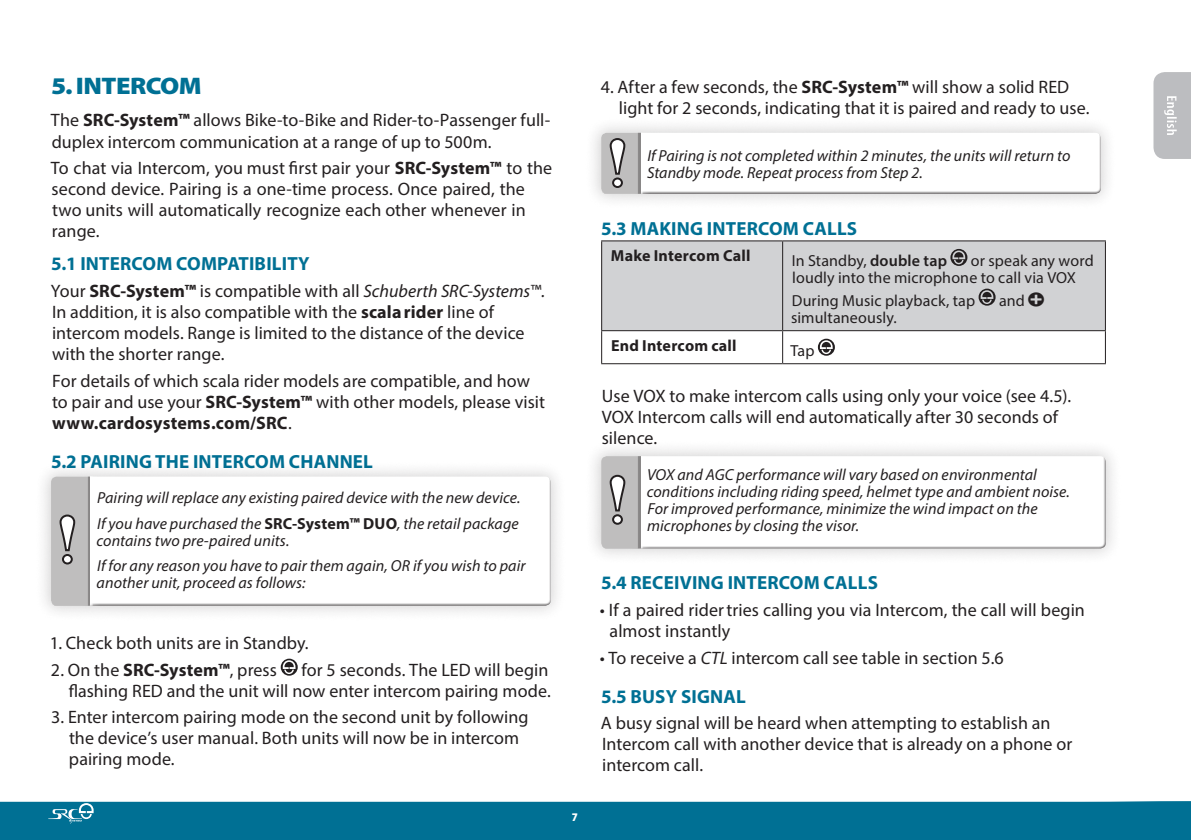
<style>
.page{position:relative;width:1191px;height:840px;background:#fff}
.page>*{position:absolute;margin:0;border:0;box-sizing:border-box;transform-origin:0 0}
.MAIN_HEADERS{font:900 24px "Myriad Pro";letter-spacing:-.02em;color:#007094;scale:1.1 1}
.Subheads{font:700 19px "Myriad Pro";letter-spacing:.01em;color:#007094}
.PRIMARY_Body_Text{font:18px/21px "Myriad Pro";letter-spacing:.005em;color:#231f20}
.NOTE_indented{font:italic 16px/17px "Myriad Pro";letter-spacing:.005em;color:#231f20}
.TABLE_Text{font:16px/17px "Myriad Pro";letter-spacing:.005em;color:#231f20}
.TABLE_Text-2{font:700 16px "Myriad Pro";letter-spacing:.015em;color:#231f20}
.t1{font:900 condensed 11.6px "Myriad Pro";color:#fff;scale:1.15 1}
.s1{font-weight:700}
.s2{font-style:italic}
.s3{font-weight:700;font-style:normal}
.s4{font-weight:600}
.s5{font-family:"Plus Circle"}
</style>
<div class="page">
<svg style="left:1153px;top:72px;width:38px;height:87px;background:#c1c2c4"></svg>
<div style="left:0;top:801px;width:1191px;height:38px;background:#007094"></div>
<svg style="left:48px;top:802px;width:46px;height:21px"></svg>
<div style="left:35px;top:459px;width:532px;height:163px;background:#231f20;opacity:.2"></div>
<div style="left:49px;top:476px;width:502px;height:130px;background:#fff"></div>
<div style="left:51px;top:476px;width:42px;height:129px;background:#231f20;opacity:.33"></div>
<svg style="left:58px;top:513px;width:18px;height:52px"></svg>
<svg style="left:281px;top:658px;width:17px;height:17px"></svg>
<div style="left:584px;top:116px;width:533px;height:94px;background:#231f20;opacity:.2"></div>
<div style="left:599px;top:130px;width:502px;height:62px;background:#e9e9e9"></div>
<div style="left:599px;top:133px;width:502px;height:61px;background:#fff"></div>
<div style="left:601px;top:133px;width:42px;height:61px;background:#231f20;opacity:.33"></div>
<svg style="left:608px;top:137px;width:18px;height:52px"></svg>
<div style="left:602px;top:241px;width:503px;height:89px;background:#d1d2d4"></div>
<hr style="left:601px;top:240px;width:181px;height:1px;background:#231f20">
<hr style="left:601px;top:241px;width:1px;height:89px;background:#231f20">
<hr style="left:782px;top:240px;width:324px;height:1px;background:#231f20">
<hr style="left:782px;top:241px;width:1px;height:89px;background:#231f20">
<hr style="left:1105px;top:241px;width:1px;height:89px;background:#231f20">
<hr style="left:601px;top:330px;width:181px;height:1px;background:#231f20">
<hr style="left:601px;top:331px;width:1px;height:32px;background:#231f20">
<hr style="left:782px;top:330px;width:324px;height:1px;background:#231f20">
<hr style="left:782px;top:331px;width:1px;height:32px;background:#231f20">
<hr style="left:1105px;top:331px;width:1px;height:32px;background:#231f20">
<hr style="left:601px;top:363px;width:181px;height:1px;background:#231f20">
<hr style="left:782px;top:363px;width:324px;height:1px;background:#231f20">
<svg style="left:950px;top:249px;width:17px;height:17px"></svg>
<svg style="left:978px;top:288px;width:17px;height:17px"></svg>
<svg style="left:818px;top:338px;width:17px;height:17px"></svg>
<div style="left:584px;top:439px;width:538px;height:125px;background:#231f20;opacity:.2"></div>
<div style="left:599px;top:453px;width:508px;height:94px;background:#e7e7e7"></div>
<div style="left:599px;top:456px;width:508px;height:93px;background:#fff"></div>
<div style="left:601px;top:456px;width:42px;height:92px;background:#231f20;opacity:.33"></div>
<svg style="left:608px;top:473px;width:18px;height:53px"></svg>
<p class="MAIN_HEADERS" style="left:51px;top:70px;width:139px">5. INTERCOM</p>
<p class="PRIMARY_Body_Text" style="left:51px;top:110px;width:501px">The <span class="s1">SRC-System™</span> allows Bike-to-Bike and Rider-to-Passenger full&shy;duplex intercom communication at a range of up to 500m.</p>
<p class="PRIMARY_Body_Text" style="left:51px;top:157px;width:503px">To chat via Intercom, you must first pair your <span class="s1">SRC-System™</span> to the second device. Pairing is a one-time process. Once paired, the two units will automatically recognize each other whenever in range.</p>
<p class="Subheads" style="left:51px;top:251px;width:260px">5.1 INTERCOM COMPATIBILITY</p>
<p class="PRIMARY_Body_Text" style="left:51px;top:280px;width:496px">Your <span class="s1">SRC-System™</span> is compatible with all <span class="s2">Schuberth SRC-Systems™.<br></span>In addition, it is also compatible with the <span class="s1">scalarider</span> line of intercom models. Range is limited to the distance of the device with the shorter range.</p>
<p class="PRIMARY_Body_Text" style="left:52px;top:370px;width:494px">For details of which scala rider models are compatible, and how to pair and use your <span class="s1">SRC-System™</span> with other models, please visit <span class="s1">www.cardosystems.com/SRC</span>.</p>
<p class="Subheads" style="left:51px;top:448px;width:323px">5.2 PAIRING THE INTERCOM CHANNEL</p>
<p class="NOTE_indented" style="left:97px;top:485px;width:425px;line-height:25px">Pairing will replace any existing paired device with the new device.<br>If you have purchased the <span class="s3">SRC-System™ DUO</span>, the retail package</p>
<p class="NOTE_indented" style="left:97px;top:527px;width:430px;line-height:25px">contains two pre-paired units.<br>If for any reason you have to pair them again, OR if you wish to pair</p>
<p class="NOTE_indented" style="left:97px;top:573px;width:210px">another unit, proceed as follows:</p>
<p class="PRIMARY_Body_Text" style="left:50px;top:631px;width:260px">1. Check both units are in Standby.</p>
<p class="PRIMARY_Body_Text" style="left:51px;top:658px;width:227px">2. On the <span class="s1">SRC-System™</span>, press</p>
<p class="PRIMARY_Body_Text" style="left:69px;top:658px;width:483px;text-align:right">for 5 seconds. The LED will begin<br>flashing RED and the unit will now enter intercom pairing mode.</p>
<p class="PRIMARY_Body_Text" style="left:69px;top:706px;width:461px;text-indent:-18px">3. Enter intercom pairing mode on the second unit by following the device’s user manual. Both units will now be in intercom pairing mode.</p>
<p class="t1" style="left:572px;top:809px;width:7px">7</p>
<p class="PRIMARY_Body_Text" style="left:619px;top:76px;width:472px;text-indent:-18px">4. After a few seconds, the <span class="s1">SRC-System™</span> will show a solid RED light for 2 seconds, indicating that it is paired and ready to use.</p>
<p class="NOTE_indented" style="left:647px;top:146px;width:425px">If Pairing is not completed within 2 minutes, the units will return to<br>Standby mode. Repeat process from Step 2.</p>
<p class="Subheads" style="left:601px;top:216px;width:257px">5.3 MAKING INTERCOM CALLS</p>
<p class="TABLE_Text-2" style="left:611px;top:245px;width:141px">Make Intercom Call</p>
<p class="TABLE_Text" style="left:792px;top:252px;width:157px">In Standby, <span class="s4">double tap</span></p>
<p class="TABLE_Text" style="left:792px;top:252px;width:303px;text-indent:179px">or speak any word loudly into the microphone to call via VOX</p>
<p class="TABLE_Text" style="left:792px;top:291px;width:185px">During Music playback, tap</p>
<p class="TABLE_Text" style="left:999px;top:291px;width:47px">and <span class="s5">a</span></p>
<p class="TABLE_Text" style="left:791px;top:308px;width:107px">simultaneously.</p>
<p class="TABLE_Text-2" style="left:611px;top:334px;width:127px">End Intercom call</p>
<p class="TABLE_Text" style="left:790px;top:341px;width:25px">Tap</p>
<p class="PRIMARY_Body_Text" style="left:602px;top:385px;width:471px">Use VOX to make intercom calls using only your voice (see 4.5).<br>VOX Intercom calls will end automatically after 30 seconds of silence.</p>
<p class="NOTE_indented" style="left:646px;top:466px;width:425px">VOX and AGC performance will vary based on environmental conditions including riding speed, helmet type and ambient noise.<br>For improved performance, minimize the wind impact on the microphones by closing the visor.</p>
<p class="Subheads" style="left:601px;top:570px;width:278px">5.4 RECEIVING INTERCOM CALLS</p>
<p class="PRIMARY_Body_Text" style="left:609px;top:599px;width:477px;text-indent:-10px">• If a paired ridertries calling you via Intercom, the call will begin almost instantly</p>
<p class="PRIMARY_Body_Text" style="left:600px;top:646px;width:405px">• To receive a <span class="s2">CTL</span> intercom call see table in section 5.6</p>
<p class="Subheads" style="left:601px;top:683px;width:146px">5.5 BUSY SIGNAL</p>
<p class="PRIMARY_Body_Text" style="left:601px;top:712px;width:473px">A busy signal will be heard when attempting to establish an<br>Intercom call with another device that is already on a phone or intercom call.</p>
</div>
